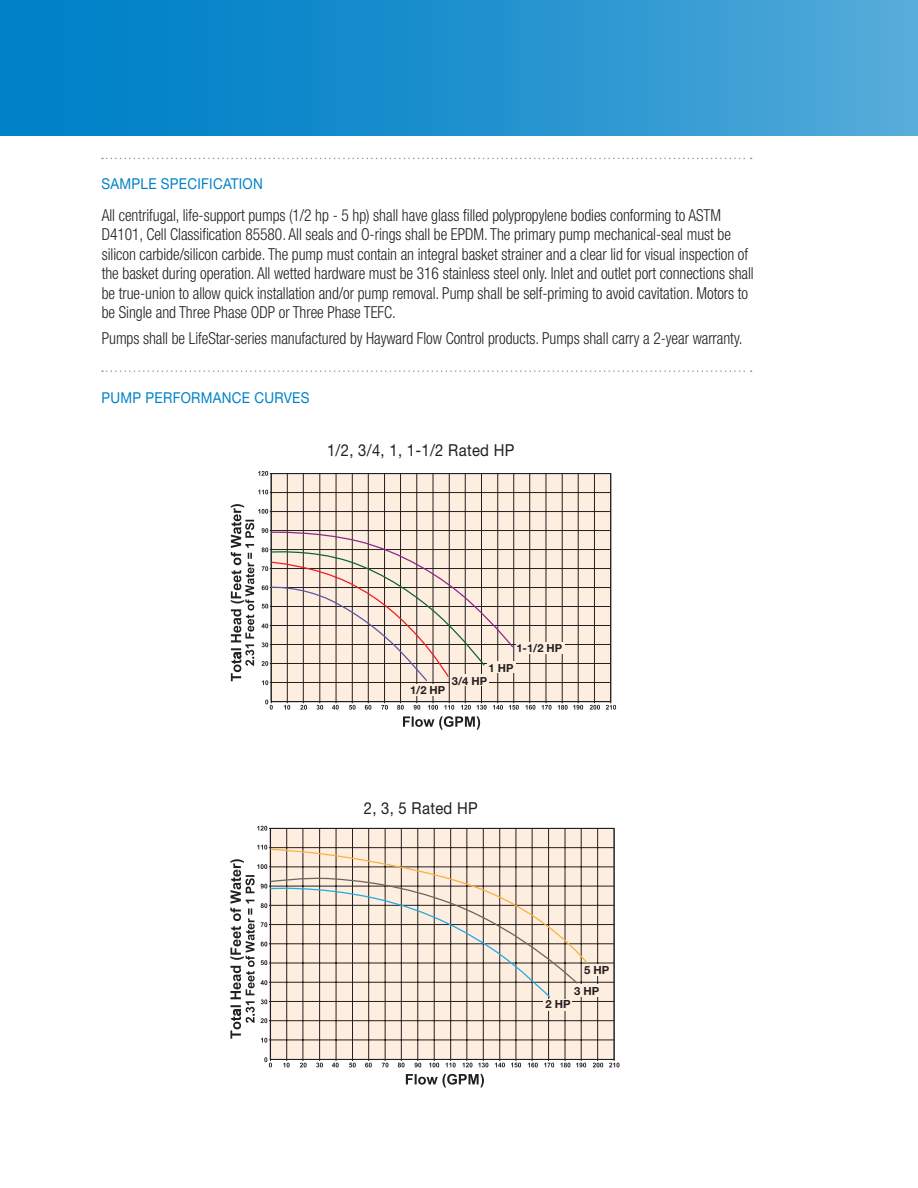
<style>
.page{position:relative;width:918px;height:1188px;background:#fff}
.page>*{position:absolute;margin:0;border:0;box-sizing:border-box;transform-origin:0 0}
.t1{font:300 condensed 16.5px/19.5px "Helvetica Neue LT Std";letter-spacing:-.005em;color:#231f20;scale:.94 1}
.t2{font:16.5px "Helvetica Neue LT Std";letter-spacing:.02em;color:#231f20;scale:.9 1}
.t3{font:15px "Helvetica Neue LT Std";letter-spacing:.02em;color:#0082c8;scale:.9 1}
.t4{font:700 11.25px "Helvetica Neue LT Std";color:#231f20}
.t5{font:700 11.1px "Helvetica Neue LT Std";color:#231f20}
</style>
<div class="page">
<div style="left:271px;top:474px;width:340px;height:228px;background:#feeee0"></div>
<hr style="left:270px;top:492px;width:341px;height:1px;background:#231f20">
<hr style="left:270px;top:511px;width:341px;height:1px;background:#231f20">
<hr style="left:270px;top:530px;width:341px;height:1px;background:#231f20">
<hr style="left:270px;top:549px;width:341px;height:1px;background:#231f20">
<hr style="left:270px;top:568px;width:341px;height:1px;background:#231f20">
<hr style="left:270px;top:587px;width:341px;height:1px;background:#231f20">
<hr style="left:270px;top:606px;width:341px;height:1px;background:#231f20">
<hr style="left:270px;top:625px;width:341px;height:1px;background:#231f20">
<hr style="left:270px;top:644px;width:341px;height:1px;background:#231f20">
<hr style="left:270px;top:663px;width:341px;height:1px;background:#231f20">
<hr style="left:270px;top:682px;width:341px;height:1px;background:#231f20">
<hr style="left:287px;top:474px;width:1px;height:229px;background:#231f20">
<hr style="left:303px;top:474px;width:1px;height:229px;background:#231f20">
<hr style="left:320px;top:474px;width:1px;height:229px;background:#231f20">
<hr style="left:336px;top:474px;width:1px;height:229px;background:#231f20">
<hr style="left:352px;top:474px;width:1px;height:229px;background:#231f20">
<hr style="left:368px;top:474px;width:1px;height:229px;background:#231f20">
<hr style="left:384px;top:474px;width:1px;height:229px;background:#231f20">
<hr style="left:400px;top:474px;width:1px;height:229px;background:#231f20">
<hr style="left:417px;top:474px;width:1px;height:229px;background:#231f20">
<hr style="left:433px;top:474px;width:1px;height:229px;background:#231f20">
<hr style="left:449px;top:474px;width:1px;height:229px;background:#231f20">
<hr style="left:465px;top:474px;width:1px;height:229px;background:#231f20">
<hr style="left:481px;top:474px;width:1px;height:229px;background:#231f20">
<hr style="left:497px;top:474px;width:1px;height:229px;background:#231f20">
<hr style="left:513px;top:474px;width:1px;height:229px;background:#231f20">
<hr style="left:529px;top:474px;width:1px;height:229px;background:#231f20">
<hr style="left:546px;top:474px;width:1px;height:229px;background:#231f20">
<hr style="left:562px;top:474px;width:1px;height:229px;background:#231f20">
<hr style="left:578px;top:474px;width:1px;height:229px;background:#231f20">
<hr style="left:594px;top:474px;width:1px;height:229px;background:#231f20">
<hr style="left:270px;top:473px;width:341px;height:1px;background:#231f20">
<hr style="left:610px;top:474px;width:1px;height:229px;background:#231f20">
<hr style="left:271px;top:702px;width:340px;height:1px;background:#231f20">
<div style="left:409px;top:684px;width:38px;height:12px;background:#feeee0"></div>
<div style="left:450px;top:675px;width:39px;height:11px;background:#feeee0"></div>
<div style="left:487px;top:662px;width:29px;height:11px;background:#feeee0"></div>
<div style="left:516px;top:642px;width:49px;height:11px;background:#feeee0"></div>
<svg style="left:258px;top:490px;width:10px;height:4px"></svg>
<svg style="left:258px;top:471px;width:10px;height:5px"></svg>
<svg style="left:265px;top:700px;width:155px;height:10px"></svg>
<svg style="left:428px;top:702px;width:10px;height:8px"></svg>
<svg style="left:444px;top:702px;width:10px;height:8px"></svg>
<svg style="left:461px;top:702px;width:10px;height:8px"></svg>
<svg style="left:477px;top:702px;width:10px;height:8px"></svg>
<svg style="left:493px;top:702px;width:10px;height:8px"></svg>
<svg style="left:509px;top:702px;width:10px;height:8px"></svg>
<svg style="left:525px;top:702px;width:27px;height:8px"></svg>
<svg style="left:558px;top:702px;width:25px;height:8px"></svg>
<svg style="left:590px;top:702px;width:26px;height:8px"></svg>
<svg style="left:231px;top:504px;width:283px;height:181px"></svg>
<svg style="left:403px;top:716px;width:77px;height:14px"></svg>
<div style="left:0;top:0;width:918px;height:135px;background:linear-gradient(to right,#007cc5,#50a9d9)"></div>
<div style="left:270px;top:828px;width:344px;height:231px;background:#feeee0"></div>
<hr style="left:269px;top:847px;width:345px;height:1px;background:#231f20">
<hr style="left:269px;top:867px;width:345px;height:1px;background:#231f20">
<hr style="left:269px;top:886px;width:345px;height:1px;background:#231f20">
<hr style="left:269px;top:905px;width:345px;height:1px;background:#231f20">
<hr style="left:269px;top:924px;width:345px;height:1px;background:#231f20">
<hr style="left:269px;top:944px;width:345px;height:1px;background:#231f20">
<hr style="left:269px;top:963px;width:345px;height:1px;background:#231f20">
<hr style="left:269px;top:982px;width:345px;height:1px;background:#231f20">
<hr style="left:269px;top:1001px;width:345px;height:1px;background:#231f20">
<hr style="left:269px;top:1020px;width:345px;height:1px;background:#231f20">
<hr style="left:269px;top:1040px;width:345px;height:1px;background:#231f20">
<hr style="left:286px;top:828px;width:1px;height:233px;background:#231f20">
<hr style="left:303px;top:828px;width:1px;height:233px;background:#231f20">
<hr style="left:319px;top:828px;width:1px;height:233px;background:#231f20">
<hr style="left:336px;top:828px;width:1px;height:233px;background:#231f20">
<hr style="left:352px;top:828px;width:1px;height:233px;background:#231f20">
<hr style="left:368px;top:828px;width:1px;height:233px;background:#231f20">
<hr style="left:385px;top:828px;width:1px;height:233px;background:#231f20">
<hr style="left:401px;top:828px;width:1px;height:233px;background:#231f20">
<hr style="left:418px;top:828px;width:1px;height:233px;background:#231f20">
<hr style="left:434px;top:828px;width:1px;height:233px;background:#231f20">
<hr style="left:450px;top:828px;width:1px;height:233px;background:#231f20">
<hr style="left:467px;top:828px;width:1px;height:233px;background:#231f20">
<hr style="left:483px;top:828px;width:1px;height:233px;background:#231f20">
<hr style="left:499px;top:828px;width:1px;height:233px;background:#231f20">
<hr style="left:516px;top:828px;width:1px;height:233px;background:#231f20">
<hr style="left:532px;top:828px;width:1px;height:233px;background:#231f20">
<hr style="left:548px;top:828px;width:1px;height:233px;background:#231f20">
<hr style="left:565px;top:828px;width:1px;height:233px;background:#231f20">
<hr style="left:581px;top:828px;width:1px;height:233px;background:#231f20">
<hr style="left:597px;top:828px;width:1px;height:233px;background:#231f20">
<hr style="left:269px;top:828px;width:345px;height:1px;background:#231f20">
<hr style="left:614px;top:828px;width:1px;height:233px;background:#231f20">
<hr style="left:270px;top:1059px;width:344px;height:1px;background:#231f20">
<div style="left:573px;top:985px;width:27px;height:12px;background:#feeee0"></div>
<div style="left:582px;top:965px;width:29px;height:11px;background:#feeee0"></div>
<svg style="left:406px;top:1074px;width:78px;height:14px"></svg>
<svg style="left:257px;top:826px;width:10px;height:5px"></svg>
<svg style="left:230px;top:845px;width:358px;height:198px"></svg>
<svg style="left:264px;top:1057px;width:157px;height:10px"></svg>
<svg style="left:429px;top:1060px;width:10px;height:7px"></svg>
<svg style="left:446px;top:1060px;width:10px;height:7px"></svg>
<svg style="left:462px;top:1060px;width:26px;height:7px"></svg>
<svg style="left:495px;top:1060px;width:10px;height:7px"></svg>
<svg style="left:511px;top:1060px;width:10px;height:7px"></svg>
<svg style="left:528px;top:1060px;width:26px;height:7px"></svg>
<svg style="left:560px;top:1060px;width:26px;height:7px"></svg>
<svg style="left:593px;top:1059px;width:27px;height:8px"></svg>
<svg style="left:102px;top:158px;width:650px;height:1px"></svg>
<svg style="left:102px;top:370px;width:650px;height:2px"></svg>
<p class="t3" style="left:102px;top:175px;width:31px">SAMPLE</p>
<p class="t3" style="left:161px;top:175px;width:115px">SPECI FICATION</p>
<p class="t1" style="left:102px;top:205px;width:695px">All centrifugal, life-support pumps (1/2 hp - 5 hp) shall have glass filled polypropylene bodies conforming to ASTM D4101, Cell Classification 85580. All seals and O-rings shall be EPDM. The primary pump mechanical-seal must be silicon carbide/silicon carbide. The pump must contain an integral basket strainer and a clear lid for visual inspection of the basket during operation. All wetted hardware must be 316 stainless steel only. Inlet and outlet port connections shall be true-union to allow quick installation and/or pump removal. Pump shall be self-priming to avoid cavitation. Motors to be Single and Three Phase ODP or Three Phase TEFC.</p>
<p class="t1" style="left:102px;top:329px;width:683px">Pumps shall be LifeStar-series manufactured by Hayward Flow Control products. Pumps shall carry a 2-year warranty.</p>
<p class="t3" style="left:102px;top:389px;width:233px">pu mp PERFORMANCE CURVES</p>
<p class="t2" style="left:327px;top:440px;width:197px">1/2, 3/4, 1, 1-1/2 Rated HP</p>
<p class="t5" style="left:516px;top:641px;width:47px">1-1/2 HP</p>
<p class="t5" style="left:489px;top:661px;width:26px">1 HP</p>
<p class="t5" style="left:452px;top:674px;width:37px">3/4 HP</p>
<p class="t5" style="left:410px;top:684px;width:37px">1/2 HP</p>
<p class="t2" style="left:364px;top:798px;width:116px">2, 3, 5 Rated HP</p>
<p class="t4" style="left:584px;top:964px;width:27px">5 HP</p>
<p class="t4" style="left:574px;top:984px;width:27px">3 HP</p>
<p class="t4" style="left:545px;top:998px;width:27px">2 HP</p>
</div>
